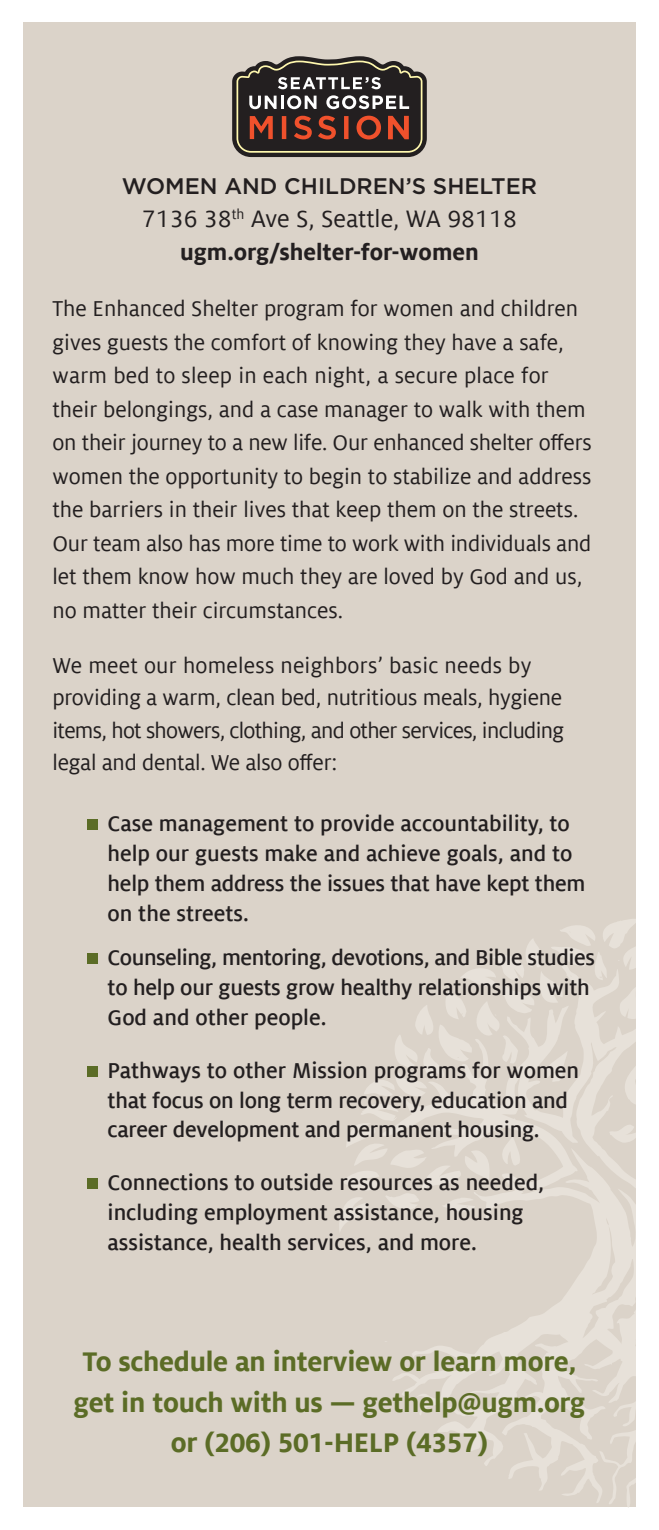
<style>
.page{position:relative;width:659px;height:1530px;background:#fff}
.page>*{position:absolute;margin:0;border:0;box-sizing:border-box;transform-origin:0 0}
.t1{font:700 29.75px/40.5px "Milo Offc";letter-spacing:-.01em;color:#5b6c26;text-align:center}
.t2{font:26.25px "Milo Offc";color:#231f20}
.t3{font:700 25px "Milo Offc";color:#231f20}
.t4{font:23.75px/33.5px "Milo Offc";color:#231f20}
.t5{font:500 23.75px/30px "Milo Offc";color:#231f20}
.t6{font:500 22.5px "Gotham";color:#231f20}
</style>
<div class="page">
<div style="left:22px;top:22px;width:614px;height:1486px;background:#dbd3c9"></div>
<svg style="left:232px;top:56px;width:195px;height:101px;background:#5a4943"></svg>
<svg style="left:380px;top:1097px;width:256px;height:411px"></svg>
<svg style="left:364px;top:919px;width:272px;height:178px"></svg>
<svg style="left:501px;top:1136px;width:22px;height:30px"></svg>
<svg style="left:339px;top:1103px;width:151px;height:130px"></svg>
<svg style="left:609px;top:1124px;width:27px;height:23px"></svg>
<div style="left:88px;top:819px;width:10px;height:11px;background:#5b6c26"></div>
<div style="left:88px;top:953px;width:10px;height:11px;background:#5b6c26"></div>
<div style="left:88px;top:1066px;width:10px;height:11px;background:#5b6c26"></div>
<div style="left:88px;top:1178px;width:10px;height:11px;background:#5b6c26"></div>
<p class="t6" style="left:122px;top:172px;width:417px">WOMEN AND CHILDREN’S SHELTER</p>
<p class="t2" style="left:142px;top:205px;width:376px">7136 38<sup>th</sup> Ave S, Seattle, WA 98118</p>
<p class="t3" style="left:180px;top:238px;width:300px">ugm.org/shelter-for-women</p>
<p class="t4" style="left:52px;top:292px;width:541px">The Enhanced Shelter program for women and children gives guests the comfort of knowing they have a safe, warm bed to sleep in each night, a secure place for their belongings, and a case manager to walk with them on their journey to a new life. Our enhanced shelter offers women the opportunity to begin to stabilize and address the barriers in their lives that keep them on the streets.<br>Our team also has more time to work with individuals and let them know how much they are loved by God and us, no matter their circumstances.</p>
<p class="t4" style="left:52px;top:649px;width:513px;line-height:32.5px">We meet our homeless neighbors’ basic needs by providing a warm, clean bed, nutritious meals, hygiene items, hot showers, clothing, and other services, including legal and dental. We also offer:</p>
<p class="t5" style="left:108px;top:809px;width:479px">Case management to provide accountability, to help our guests make and achieve goals, and to help them address the issues that have kept them on the streets.</p>
<p class="t5" style="left:107px;top:943px;width:489px">Counseling, mentoring, devotions, and Bible studies to help our guests grow healthy relationships with<br>God and other people.</p>
<p class="t5" style="left:108px;top:1056px;width:473px;line-height:29.2px">Pathways to other Mission programs for women that focus on long term recovery, education and career development and permanent housing.</p>
<p class="t5" style="left:108px;top:1168px;width:438px">Connections to outside resources as needed, including employment assistance, housing assistance, health services, and more.</p>
<p class="t1" style="left:73px;top:1342px;width:514px">To schedule an interview or learn more, get in touch with us — gethelp@ugm.org or (206) 501-HELP (4357)</p>
</div>
